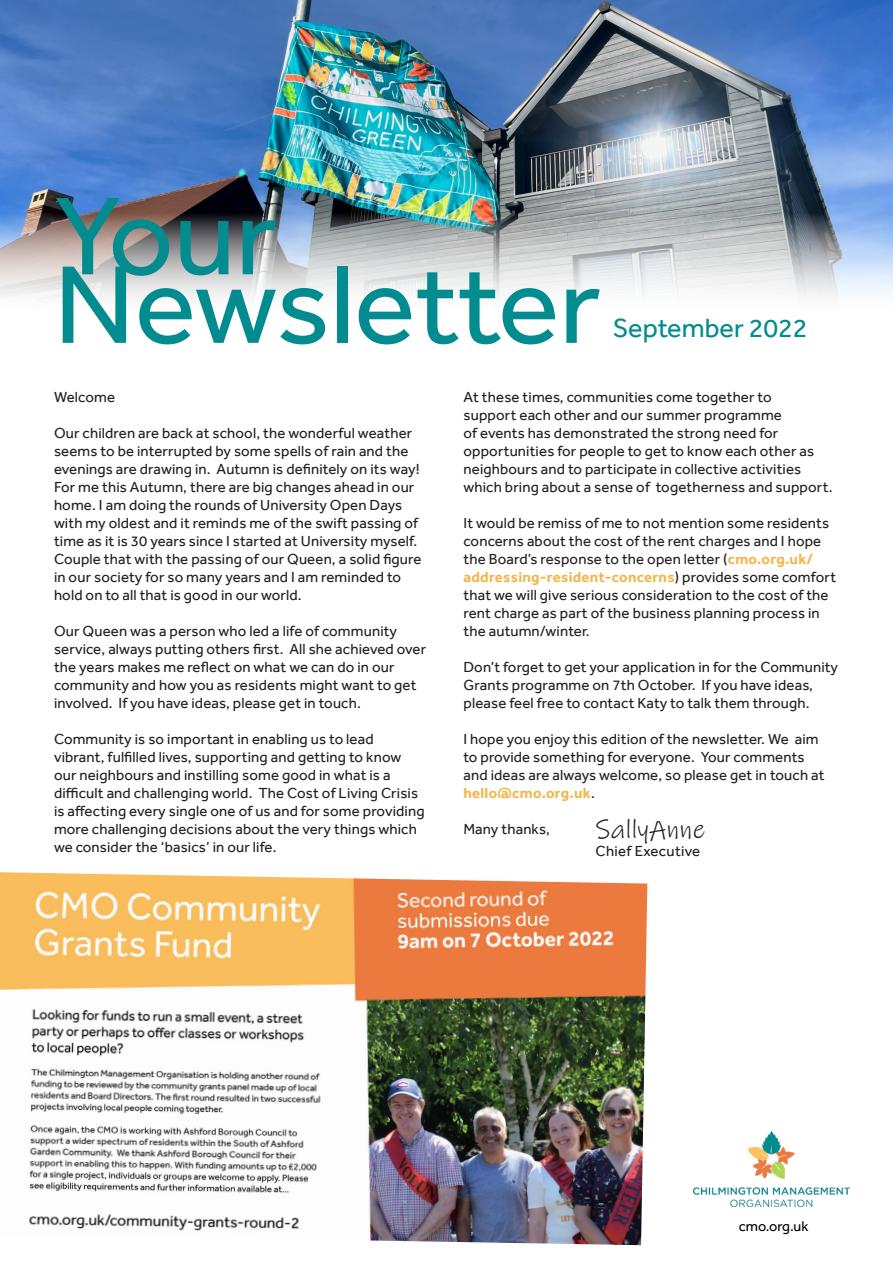
<style>
.page{position:relative;width:893px;height:1263px;background:#fff}
.page>*{position:absolute;margin:0;border:0;box-sizing:border-box;transform-origin:0 0}
.t1{font:114.3px "Effra";color:#028c8f}
.t2{font:27px "Effra";color:#028c8f}
.t3{font:27px "Ink Free";letter-spacing:.02em;color:#231f20}
.t4{font:15px/18px "Effra";letter-spacing:.01em;color:#231f20}
.t5{font:14.4px "Effra";color:#000001}
.s1{font-weight:700;color:#f3b64c}
</style>
<div class="page">
<img style="left:0;top:0;width:893px;height:297px">
<img style="left:694px;top:1131px;width:155px;height:75px">
<img style="left:0;top:872px;width:647px;height:373px">
<h1 class="t1" style="left:54px;top:168px;width:225px">Your</h1>
<h1 class="t1" style="left:54px;top:237px;width:548px">Newsletter</h1>
<h2 class="t2" style="left:613px;top:312px;width:196px">September 2022</h2>
<p class="t4" style="left:54px;top:388px;width:63px">Welcome</p>
<p class="t4" style="left:54px;top:424px;width:369px">Our children are back at school, the wonderful weather seems to be interrupted by some spells of rain and the evenings are drawing in. Autumn is definitely on its way!<br>For me this Autumn, there are big changes ahead in our home. I am doing the rounds of University Open Days with my oldest and it reminds me of the swift passing of time as it is 30 years since I started at University myself.<br>Couple that with the passing of our Queen, a solid figure in our society for so many years and I am reminded to hold on to all that is good in our world.</p>
<p class="t4" style="left:54px;top:622px;width:374px">Our Queen was a person who led a life of community service, always putting others first. All she achieved over the years makes me reflect on what we can do in our community and how you as residents might want to get involved. If you have ideas, please get in touch.</p>
<p class="t4" style="left:54px;top:730px;width:372px">Community is so important in enabling us to lead vibrant, fulfilled lives, supporting and getting to know our neighbours and instilling some good in what is a difficult and challenging world. The Cost of Living Crisis is affecting every single one of us and for some providing more challenging decisions about the very things which we consider the ‘basics’ in our life.</p>
<p class="t4" style="left:463px;top:388px;width:371px">At these times, communities come together to<br>support each other and our summer programme<br>of events has demonstrated the strong need for opportunities for people to get to know each other as neighbours and to participate in collective activities which bring about a sense of togetherness and support.</p>
<p class="t4" style="left:463px;top:514px;width:374px">It would be remiss of me to not mention some residents concerns about the cost of the rent charges and I hope the Board’s response to the open letter (<span class="s1">cmo.org.uk/ addressing-resident-concerns</span>) provides some comfort that we will give serious consideration to the cost of the rent charge as part of the business planning process in the autumn/winter.</p>
<p class="t4" style="left:463px;top:658px;width:376px">Don’t forget to get your application in for the Community<br>Grants programme on 7th October. If you have ideas, please feel free to contact Katy to talk them through.</p>
<p class="t4" style="left:463px;top:730px;width:363px">I hope you enjoy this edition of the newsletter. We aim to provide something for everyone. Your comments and ideas are always welcome, so please get in touch at <span class="s1">hello@cmo.org.uk</span>.</p>
<p class="t4" style="left:463px;top:820px;width:88px">Many thanks,</p>
<h2 class="t3" style="left:595px;top:812px;width:111px">SallyAnne</h2>
<p class="t4" style="left:595px;top:842px;width:106px">Chief Executive</p>
<p class="t5" style="left:739px;top:1217px;width:71px">cmo.org.uk</p>
</div>
